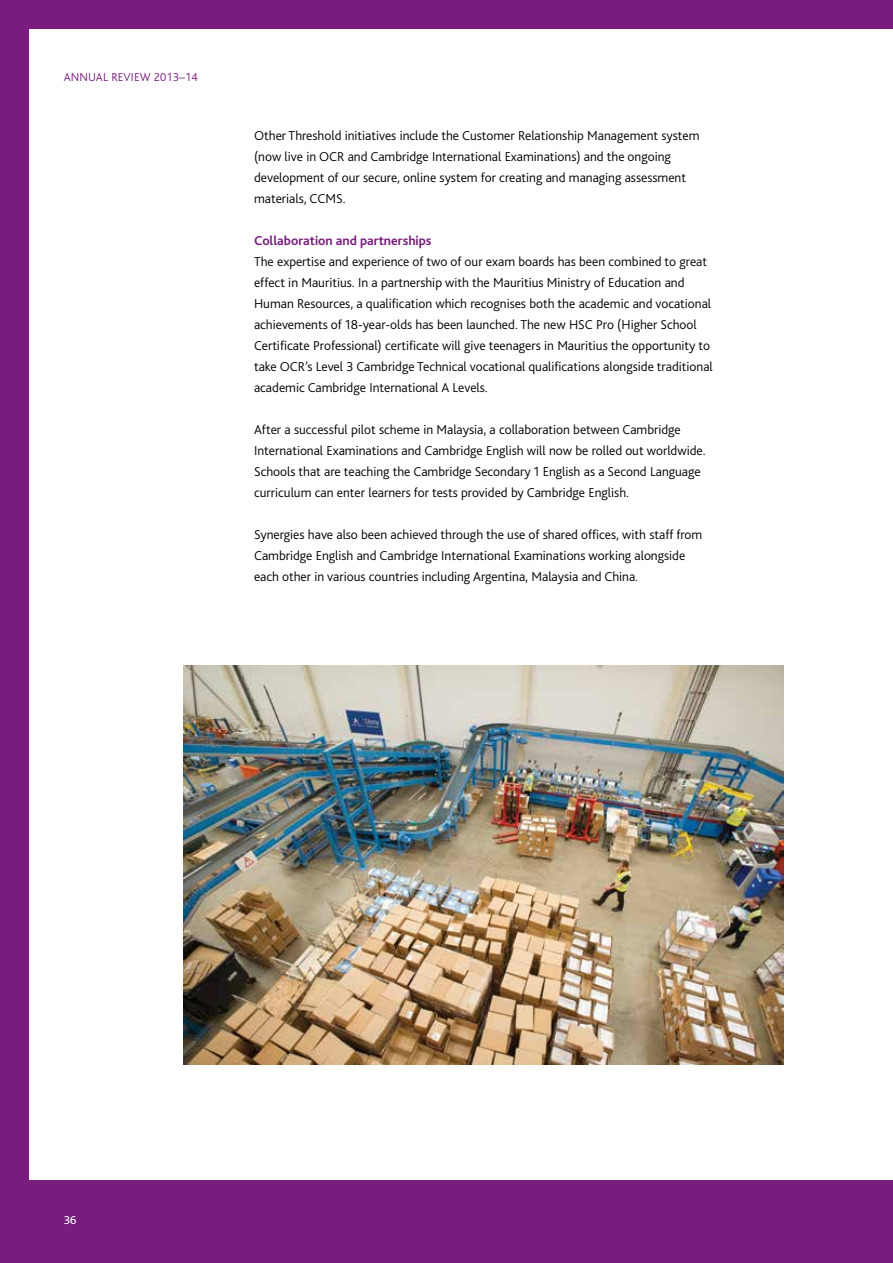
<style>
.page{position:relative;width:893px;height:1263px;background:#781d7d}
.page>*{position:absolute;margin:0;border:0;box-sizing:border-box;transform-origin:0 0}
.t1{font:300 13.5px/21px "Bliss 2";color:#000}
.t2{font:700 13.5px "Bliss 2";color:#781d7d}
.t3{font:300 12px "Bliss";letter-spacing:.01em;color:#781d7d}
.t4{font:12px "Bliss";color:#fff}
</style>
<div class="page">
<div style="left:30px;top:30px;width:863px;height:1150px;background:#fff"></div>
<img style="left:184px;top:665px;width:600px;height:400px">
<p class="t3" style="left:64px;top:71px;width:135px">ANNUAL REVIEW 2013–14</p>
<p class="t1" style="left:254px;top:124px;width:447px">Other Threshold initiatives include the Customer Relationship Management system (now live in OCR and Cambridge International Examinations) and the ongoing development of our secure, online system for creating and managing assessment materials, CCMS.</p>
<p class="t2" style="left:254px;top:232px;width:179px">Collaboration and partnerships</p>
<p class="t1" style="left:254px;top:250px;width:460px">The expertise and experience of two of our exam boards has been combined to great effect in Mauritius. In a partnership with the Mauritius Ministry of Education and Human Resources, a qualification which recognises both the academic and vocational achievements of 18-year-olds has been launched. The new HSC Pro (Higher School Certificate Professional) certificate will give teenagers in Mauritius the opportunity to take OCR’s Level 3 Cambridge Technical vocational qualifications alongside traditional academic Cambridge International A Levels.</p>
<p class="t1" style="left:254px;top:418px;width:453px">After a successful pilot scheme in Malaysia, a collaboration between Cambridge International Examinations and Cambridge English will now be rolled out worldwide.<br>Schools that are teaching the Cambridge Secondary 1 English as a Second Language curriculum can enter learners for tests provided by Cambridge English.</p>
<p class="t1" style="left:254px;top:523px;width:450px">Synergies have also been achieved through the use of shared offices, with staff from<br>Cambridge English and Cambridge International Examinations working alongside each other in various countries including Argentina, Malaysia and China.</p>
<p class="t4" style="left:64px;top:1214px;width:14px">36</p>
</div>
